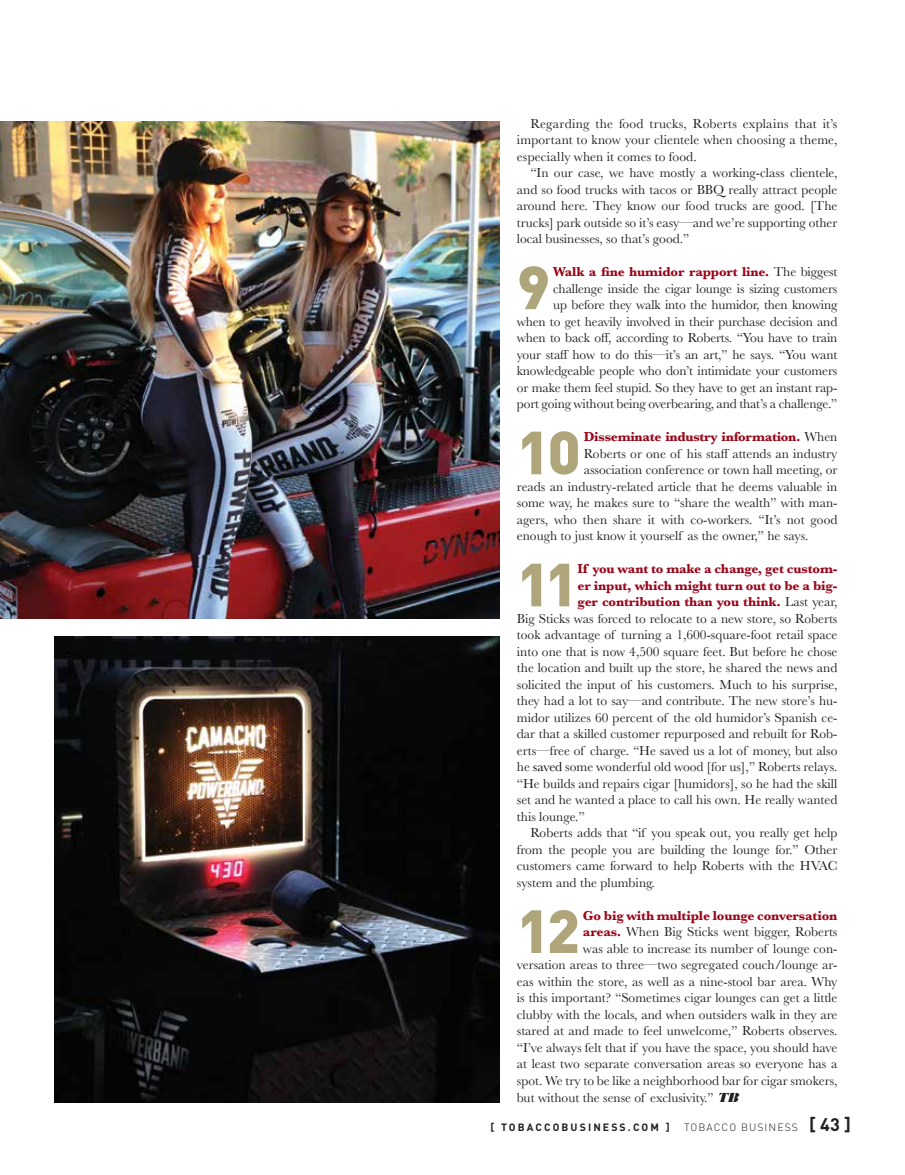
<style>
.page{position:relative;width:905px;height:1175px;background:#fff}
.page>*{position:absolute;margin:0;border:0;box-sizing:border-box;transform-origin:0 0}
.t1{font:900 59.85px "DIN";color:#aea57a}
.t2{font:13.5px/16.5px "Baskerville";color:#231f20;text-align:justify}
.t3{font:700 13.5px "Baskerville";letter-spacing:-.01em;color:#9a061a}
.t4{font:700 10.5px "DIN";letter-spacing:.2em;color:#231f20}
.t5{font:300 10.5px "DIN";letter-spacing:.1em;color:#231f20}
.s1{font-weight:700;color:#9a061a}
.s2{font-weight:400;color:#231f20}
.s3{color:#000}
.s4{font-family:"Bodoni Ultra FLF";font-style:italic}
.s5{font-weight:700;font-size:18px}
</style>
<div class="page">
<img style="left:0;top:122px;width:499px;height:496px">
<img style="left:54px;top:636px;width:446px;height:466px">
<p class="t2" style="left:517px;top:115px;width:322px;text-indent:14px">Regarding the food trucks, Roberts explains that it’s important to know your clientele when choosing a theme, especially when it comes to food.</p>
<p class="t2" style="left:517px;top:165px;width:322px;text-indent:14px">“In our case, we have mostly a working-class clientele, and so food trucks with tacos or BBQ really attract people around here. They know our food trucks are good. [The trucks] park outside so it’s easy—and we’re supporting other local businesses, so that’s good.”</p>
<h1 class="t1" style="left:517px;top:247px;width:35px">9</h1>
<p class="t2" style="left:517px;top:264px;width:322px;text-align:right"><span class="s1">Walk a fine humidor rapport line.</span> The biggest challenge inside the cigar lounge is sizing customers<br>up before they walk into the humidor, then knowing<br>when to get heavily involved in their purchase decision and when to back off, according to Roberts. “You have to train your staff how to do this—it’s an art,” he says. “You want knowledgeable people who don’t intimidate your customers or make them feel stupid. So they have to get an instant rap&shy;port going without being overbearing, and that’s a challenge.”</p>
<h1 class="t1" style="left:517px;top:412px;width:65px">10</h1>
<p class="t3" style="left:583px;top:427px;width:255px">Disseminate industry information. <span class="s2">When</span></p>
<p class="t2" style="left:583px;top:445px;width:255px">Roberts or one of his staff attends an industry</p>
<p class="t2" style="left:583px;top:462px;width:255px">association conference or town hall meeting, or</p>
<p class="t2" style="left:517px;top:478px;width:322px">reads an industry-related article that he deems valuable in</p>
<p class="t2" style="left:517px;top:495px;width:322px">some way, he makes sure to “share the wealth” with man-</p>
<p class="t2" style="left:517px;top:511px;width:322px">agers, who then share it with co-workers. “It’s not good</p>
<p class="t2" style="left:517px;top:528px;width:293px">enough to just know it yourself as the owner,” he says.</p>
<h1 class="t1" style="left:517px;top:544px;width:63px">11</h1>
<p class="t3" style="left:577px;top:559px;width:261px">If you want to make a change, get custom-</p>
<p class="t3" style="left:577px;top:576px;width:261px">er input, which might turn out to be a big-</p>
<p class="t3" style="left:577px;top:592px;width:261px">ger contribution than you think. <span class="s2">Last year,</span></p>
<p class="t2" style="left:517px;top:610px;width:322px">Big Sticks was forced to relocate to a new store, so Roberts</p>
<p class="t2" style="left:517px;top:627px;width:322px">took advantage of turning a 1,600-square-foot retail space</p>
<p class="t2" style="left:517px;top:643px;width:322px">into one that is now 4,500 square feet. But before he chose</p>
<p class="t2" style="left:517px;top:660px;width:322px">the location and built up the store, he shared the news and</p>
<p class="t2" style="left:517px;top:676px;width:322px">solicited the input of his customers. Much to his surprise,</p>
<p class="t2" style="left:517px;top:693px;width:322px">they had a lot to say—and contribute. The new store’s hu-</p>
<p class="t2" style="left:517px;top:709px;width:322px">midor utilizes 60 percent of the old humidor’s Spanish ce-</p>
<p class="t2" style="left:517px;top:726px;width:322px">dar that a skilled customer repurposed and rebuilt for Rob-</p>
<p class="t2" style="left:517px;top:742px;width:322px">erts—free of charge. “He saved us a lot of money, but also</p>
<p class="t2" style="left:517px;top:759px;width:322px">he <span class="s3">saved</span> some wonderful old wood [for us],” Roberts relays.</p>
<p class="t2" style="left:517px;top:775px;width:322px">“He builds and repairs cigar [humidors], so he had the skill</p>
<p class="t2" style="left:517px;top:792px;width:322px">set and he wanted a place to call his own. He really wanted</p>
<p class="t2" style="left:517px;top:808px;width:69px">this lounge.”</p>
<p class="t2" style="left:530px;top:825px;width:308px">Roberts adds that “if you speak out, you really get help</p>
<p class="t2" style="left:517px;top:841px;width:322px">from the people you are building the lounge for.” Other</p>
<p class="t2" style="left:517px;top:858px;width:322px">customers came forward to help Roberts with the HVAC</p>
<p class="t2" style="left:517px;top:874px;width:139px">system and the plumbing.</p>
<h1 class="t1" style="left:517px;top:891px;width:65px">12</h1>
<p class="t3" style="left:583px;top:906px;width:256px">Go big with multiple lounge conversation</p>
<p class="t2" style="left:583px;top:924px;width:256px"><span class="s1">areas.</span> When Big Sticks went bigger, Roberts</p>
<p class="t2" style="left:583px;top:940px;width:256px">was able to increase its number of lounge con-</p>
<p class="t2" style="left:517px;top:957px;width:322px">versation areas to three—two segregated couch/lounge ar-</p>
<p class="t2" style="left:517px;top:973px;width:322px">eas within the store, as well as a nine-stool bar area. Why</p>
<p class="t2" style="left:517px;top:990px;width:322px">is this important? “Sometimes cigar lounges can get a little</p>
<p class="t2" style="left:517px;top:1006px;width:322px">clubby with the locals, and when outsiders walk in they are</p>
<p class="t2" style="left:517px;top:1023px;width:322px">stared at and made to feel unwelcome,” Roberts observes.</p>
<p class="t2" style="left:517px;top:1039px;width:322px">“I’ve always felt that if you have the space, you should have</p>
<p class="t2" style="left:517px;top:1056px;width:322px">at least two separate conversation areas so everyone has a</p>
<p class="t2" style="left:517px;top:1072px;width:322px">spot. We try to be like a neighborhood bar for cigar smokers,</p>
<p class="t2" style="left:517px;top:1089px;width:222px">but without the sense of exclusivity.” <span class="s4">TB</span></p>
<p class="t4" style="left:490px;top:1120px;width:181px">[ TOBACCOBUSINESS.COM ]</p>
<p class="t5" style="left:684px;top:1120px;width:168px">TOBACCO BUSINESS <span class="s5">[ 43 ]</span></p>
</div>
